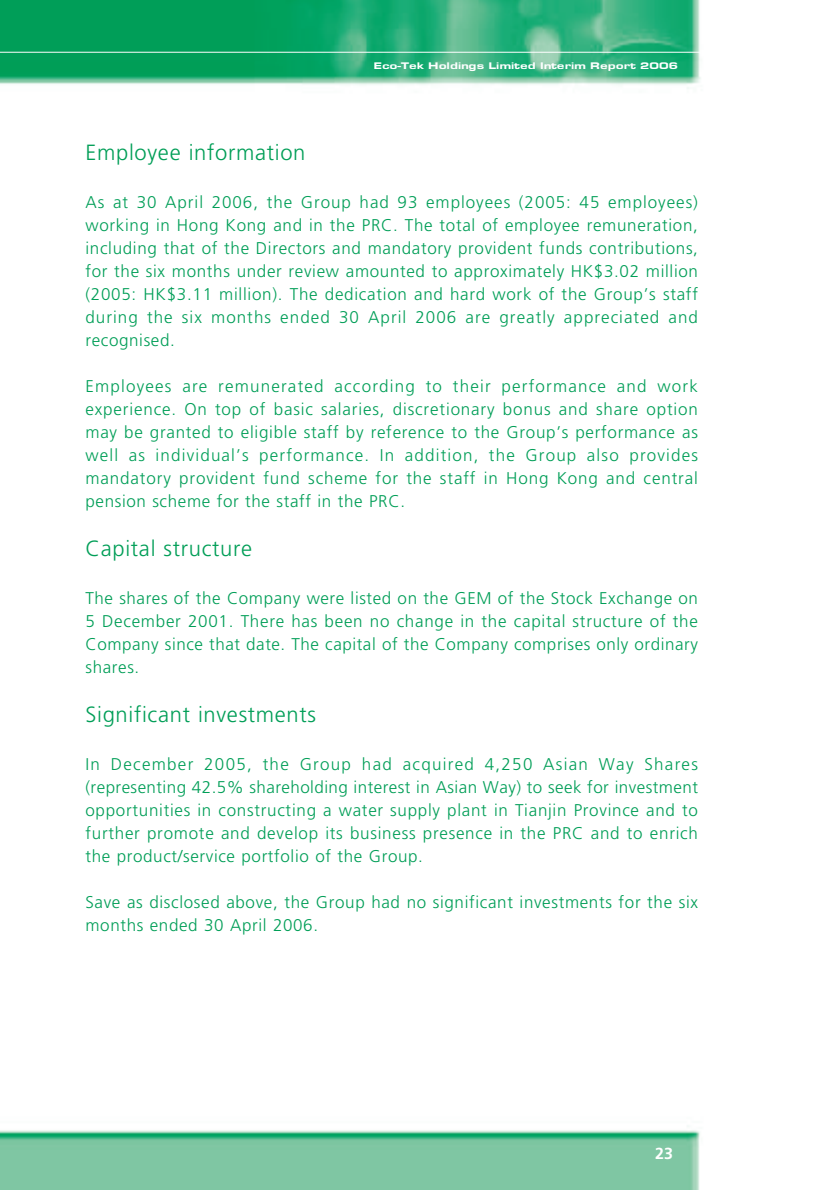
<style>
.page{position:relative;width:840px;height:1190px;background:#fff}
.page>*{position:absolute;margin:0;border:0;box-sizing:border-box;transform-origin:0 0}
.t1{font:300 22px "Frutiger";letter-spacing:.03em;color:#009e57}
.t2{font:300 17px/23px "Frutiger";letter-spacing:.04em;color:#009e57}
.t3{font:300 17px "Frutiger";letter-spacing:.07em;color:#009e57}
.t4{font:300 17px "Frutiger";letter-spacing:.06em;color:#009e57}
.t5{font:300 17px "Frutiger";letter-spacing:.075em;color:#009e57}
.t6{font:700 16px "Frutiger";color:#fff}
.t7{font:10px "Eurose Heavyface";color:#fff}
</style>
<div class="page">
<img style="left:0;top:0;width:701px;height:1190px">
<hr style="left:0;top:52px;width:749px;height:1px;background:#fff">
<p class="t1" style="left:85px;top:144px;width:222px">Employee information</p>
<p class="t7" style="left:374px;top:62px;width:306px">Eco-Tek Holdings Limited Interim Report 2006</p>
<p class="t2" style="left:519px;top:192px;width:54px">(2005:</p>
<p class="t2" style="left:608px;top:192px;width:91px">employees(</p>
<p class="t2" style="left:165px;top:192px;width:39px">April</p>
<p class="t2" style="left:267px;top:192px;width:27px">the</p>
<p class="t2" style="left:360px;top:192px;width:31px">had</p>
<p class="t2" style="left:426px;top:192px;width:86px">employees</p>
<p class="t2" style="left:301px;top:192px;width:52px">Group</p>
<p class="t2" style="left:137px;top:192px;width:21px">30</p>
<p class="t2" style="left:212px;top:192px;width:48px">2006,</p>
<p class="t2" style="left:398px;top:192px;width:21px">93</p>
<p class="t2" style="left:85px;top:192px;width:20px">As</p>
<p class="t2" style="left:85px;top:215px;width:614px">working in Hong Kong and in the PRC. The total of employee remuneration,</p>
<p class="t2" style="left:85px;top:238px;width:614px">including that of the Directors and mandatory provident funds contributions,</p>
<p class="t2" style="left:85px;top:261px;width:614px">for the six months under review amounted to approximately HK$3.02 million</p>
<p class="t2" style="left:85px;top:284px;width:614px">(2005: HK$3.11 million .) The dedication and hard work of the Group s’ staff</p>
<p class="t2" style="left:669px;top:307px;width:31px">and</p>
<p class="t2" style="left:580px;top:192px;width:21px">45</p>
<p class="t2" style="left:113px;top:192px;width:17px">at</p>
<p class="t2" style="left:85px;top:307px;width:91px">during recognised.</p>
<p class="t2" style="left:147px;top:307px;width:27px">the</p>
<p class="t2" style="left:211px;top:307px;width:61px">months</p>
<p class="t2" style="left:280px;top:307px;width:51px">ended</p>
<p class="t2" style="left:368px;top:307px;width:40px">April</p>
<p class="t4" style="left:500px;top:310px;width:57px">greatly</p>
<p class="t4" style="left:564px;top:310px;width:97px">appreciated</p>
<p class="t2" style="left:182px;top:307px;width:21px">six</p>
<p class="t2" style="left:339px;top:307px;width:21px">30</p>
<p class="t2" style="left:415px;top:307px;width:42px">2006</p>
<p class="t2" style="left:466px;top:307px;width:26px">are</p>
<p class="t3" style="left:85px;top:379px;width:88px">Employees</p>
<p class="t2" style="left:182px;top:376px;width:27px">are</p>
<p class="t3" style="left:218px;top:379px;width:107px">remunerated</p>
<p class="t3" style="left:335px;top:379px;width:82px">according</p>
<p class="t2" style="left:426px;top:376px;width:18px">to</p>
<p class="t2" style="left:453px;top:376px;width:39px">their</p>
<p class="t3" style="left:502px;top:379px;width:106px">performance</p>
<p class="t2" style="left:617px;top:376px;width:31px">and</p>
<p class="t2" style="left:658px;top:376px;width:42px">work</p>
<p class="t2" style="left:250px;top:399px;width:17px">of</p>
<p class="t2" style="left:274px;top:399px;width:41px">basic</p>
<p class="t2" style="left:321px;top:399px;width:65px">salaries,</p>
<p class="t2" style="left:393px;top:399px;width:103px">discretionary</p>
<p class="t2" style="left:503px;top:399px;width:49px">bonus</p>
<p class="t2" style="left:559px;top:399px;width:31px">and</p>
<p class="t2" style="left:596px;top:399px;width:44px">share</p>
<p class="t2" style="left:85px;top:399px;width:92px">experience.</p>
<p class="t2" style="left:85px;top:422px;width:614px">may be granted to eligible staff by reference to the Group s’ performance as</p>
<p class="t3" style="left:629px;top:448px;width:70px">provides</p>
<p class="t2" style="left:646px;top:399px;width:53px">option</p>
<p class="t2" style="left:184px;top:399px;width:24px">On</p>
<p class="t2" style="left:215px;top:399px;width:28px">top</p>
<p class="t3" style="left:259px;top:448px;width:112px">performance.</p>
<p class="t2" style="left:85px;top:445px;width:34px">well</p>
<p class="t3" style="left:156px;top:448px;width:95px">individual s’</p>
<p class="t3" style="left:405px;top:448px;width:75px">addition,</p>
<p class="t2" style="left:489px;top:445px;width:27px">the</p>
<p class="t2" style="left:587px;top:445px;width:33px">also</p>
<p class="t2" style="left:525px;top:445px;width:52px">Group</p>
<p class="t2" style="left:380px;top:445px;width:16px">In</p>
<p class="t2" style="left:129px;top:445px;width:18px">as</p>
<p class="t2" style="left:263px;top:468px;width:38px">fund</p>
<p class="t2" style="left:376px;top:468px;width:24px">for</p>
<p class="t2" style="left:440px;top:468px;width:37px">staff</p>
<p class="t2" style="left:85px;top:468px;width:321px">mandatory<br>pension scheme for the staff in the PRC.</p>
<p class="t1" style="left:85px;top:540px;width:168px">Capital structure</p>
<p class="t2" style="left:85px;top:588px;width:614px;text-align:justify">The shares of the Company were listed on the GEM of the Stock Exchange on 5 December 2001. There has been no change in the capital structure of the Company since that date. The capital of the Company comprises only ordinary shares.</p>
<p class="t1" style="left:85px;top:705px;width:232px">Significant investments</p>
<p class="t2" style="left:644px;top:754px;width:55px">Shares</p>
<p class="t2" style="left:179px;top:468px;width:78px">provident</p>
<p class="t2" style="left:308px;top:468px;width:61px">scheme</p>
<p class="t2" style="left:406px;top:468px;width:27px">the</p>
<p class="t2" style="left:606px;top:468px;width:31px">and</p>
<p class="t2" style="left:644px;top:468px;width:56px">central</p>
<p class="t2" style="left:484px;top:468px;width:16px">in</p>
<p class="t2" style="left:506px;top:468px;width:44px">Hong</p>
<p class="t2" style="left:557px;top:468px;width:43px">Kong</p>
<p class="t5" style="left:111px;top:757px;width:84px">December</p>
<p class="t2" style="left:263px;top:754px;width:28px">the</p>
<p class="t2" style="left:362px;top:754px;width:31px">had</p>
<p class="t5" style="left:403px;top:757px;width:73px">acquired</p>
<p class="t2" style="left:543px;top:754px;width:46px">Asian</p>
<p class="t2" style="left:300px;top:754px;width:53px">Group</p>
<p class="t2" style="left:204px;top:754px;width:49px">2005,</p>
<p class="t2" style="left:485px;top:754px;width:49px">4,250</p>
<p class="t2" style="left:85px;top:754px;width:614px">In<br>(representing 42.5% shareholding interest in Asian Way) to seek for investment opportunities in constructing a water supply plant in Tianjin Province and to further promote and develop its business presence in the PRC and to enrich the product/service portfolio of the Group.</p>
<p class="t2" style="left:85px;top:892px;width:614px">Save as disclosed above, the Group had no significant investments for the six months ended 30 April 2006.</p>
<p class="t2" style="left:599px;top:754px;width:36px">Way</p>
<p class="t6" style="left:655px;top:1147px;width:19px">23</p>
</div>
